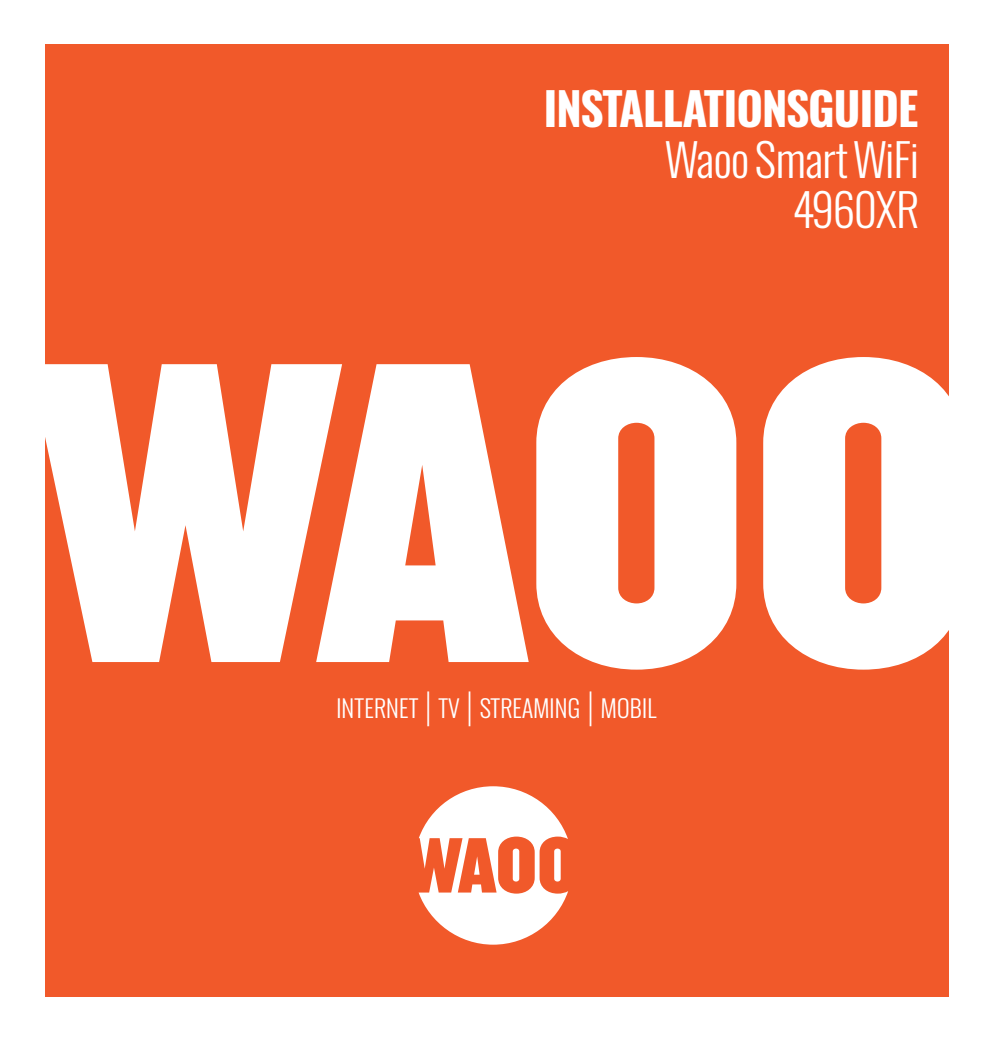
<style>
.page{position:relative;width:993px;height:1042px;background:#fff}
.page>*{position:absolute;margin:0;border:0;box-sizing:border-box;transform-origin:0 0}
.t1{font:300 45.5px/50.8px "Waoo";color:#fff;text-align:right}
.t2{font:700 45.5px "Waoo";color:#fff}
.t3{font:300 24.15px "Waoo";letter-spacing:.01em;color:#fff}
.s1{font-size:36.4px}
</style>
<div class="page">
<div style="left:45px;top:45px;width:902px;height:952px;background:#f1592a"></div>
<svg style="left:45px;top:357px;width:904px;height:312px;fill:#fff"></svg>
<svg style="left:418px;top:786px;width:150px;height:158px"></svg>
<p class="t2" style="left:544px;top:70px;width:376px">INSTALLATIONSGUIDE</p>
<p class="t1" style="left:665px;top:131px;width:254px">Waoo Smart WiFi<br>4960XR</p>
<p class="t3" style="left:336px;top:688px;width:322px">INTERNET <span class="s1">|</span> TV <span class="s1">|</span> STREAMING <span class="s1">|</span> MOBIL</p>
</div>
